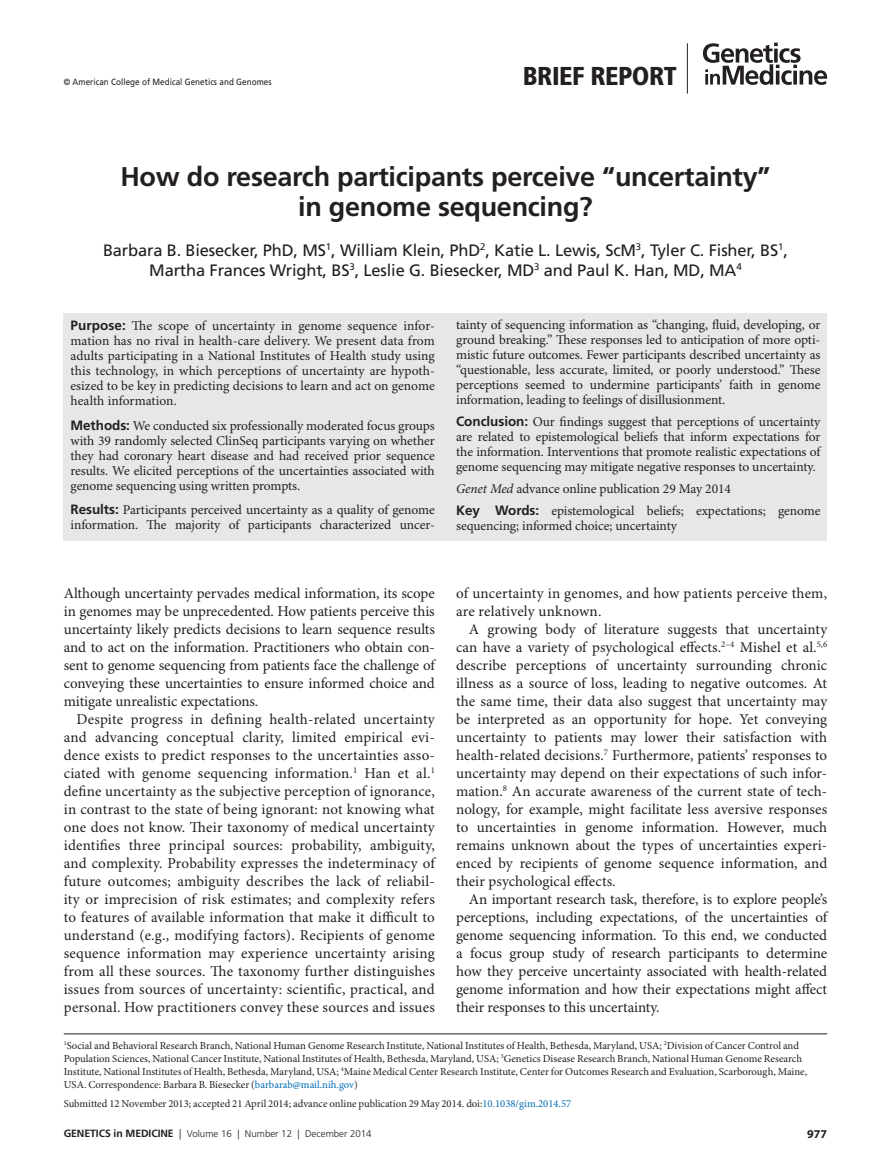
<style>
.page{position:relative;width:891px;height:1175px;background:#fff}
.page>*{position:absolute;margin:0;border:0;box-sizing:border-box;transform-origin:0 0}
.t1{font:700 27px/30px "Frutiger LT Pro";letter-spacing:-.01em;color:#231f20;text-align:center}
.t2{font:900 condensed 25.8px "Frutiger LT Pro";letter-spacing:-.02em;color:#231f20}
.t3{font:16.5px/19.8px "Frutiger LT Pro";letter-spacing:-.01em;color:#231f20;text-align:center}
.t4{font:15px/18px "Minion Pro";letter-spacing:.005em;color:#231f20;text-align:justify}
.t5{font:13.5px/15px "Minion Pro";letter-spacing:-.005em;color:#231f20;text-align:justify}
.t6{font:700 12px "Myriad Pro";color:#231f20}
.t7{font:10.65px/12.9px "Minion Pro";color:#231f20}
.t8{font:300 9.75px "Frutiger LT Pro";color:#231f20}
.t9{font:9px "Frutiger LT Pro";letter-spacing:.005em;color:#231f20;scale:.9 1}
.s1{font-family:"Frutiger LT Pro";font-weight:700}
.s2{font-style:italic}
.s3{color:#006cb3}
.s4{font-weight:700;font-size:10.5px}
.s5{font-size:10.5px}
</style>
<div class="page">
<hr style="left:687px;top:43px;width:1px;height:51px;background:#231f20">
<svg style="left:703px;top:43px;width:124px;height:42px"></svg>
<div style="left:64px;top:313px;width:763px;height:227px;background:#e6e7e9"></div>
<hr style="left:64px;top:1033px;width:763px;height:1px;background:#231f20">
<p class="t9" style="left:64px;top:76px;width:232px">© American College of Medical Genetics and Genomes</p>
<h2 class="t2" style="left:523px;top:60px;width:155px">BRIEF REPORT</h2>
<h1 class="t1" style="left:120px;top:162px;width:652px">How do research participants perceive “uncertainty” in genome sequencing?</h1>
<p class="t3" style="left:103px;top:240px;width:686px">Barbara B. Biesecker, PhD, MS<sup>1</sup>, William Klein, PhD<sup>2</sup>, Katie L. Lewis, ScM<sup>3</sup>, Tyler C. Fisher, BS<sup>1</sup>,<br>Martha Frances Wright, BS<sup>3</sup>, Leslie G. Biesecker, MD<sup>3</sup> and Paul K. Han, MD, MA<sup>4</sup></p>
<p class="t5" style="left:71px;top:318px;width:366px"><span class="s1">Purpose:</span> The scope of uncertainty in genome sequence infor&shy;mation has no rival in health-care delivery. We present data from adults participating in a National Institutes of Health study using this technology, in which perceptions of uncertainty are hypoth&shy;esized to be key in predicting decisions to learn and act on genome health information.</p>
<p class="t5" style="left:71px;top:419px;width:366px"><span class="s1">Methods:</span> We conducted six professionally moderated focus groups with 39 randomly selected ClinSeq participants varying on whether they had coronary heart disease and had received prior sequence results. We elicited perceptions of the uncertainties associated with genome sequencing using written prompts.</p>
<p class="t5" style="left:71px;top:503px;width:366px"><span class="s1">Results:</span> Participants perceived uncertainty as a quality of genome information. The majority of participants characterized uncer-</p>
<p class="t5" style="left:456px;top:318px;width:366px">tainty of sequencing information as “changing, fluid, developing, or ground breaking.” These responses led to anticipation of more opti&shy;mistic future outcomes. Fewer participants described uncertainty as “questionable, less accurate, limited, or poorly understood.” These perceptions seemed to undermine participants’ faith in genome information, leading to feelings of disillusionment.</p>
<p class="t5" style="left:456px;top:415px;width:366px"><span class="s1">Conclusion:</span> Our findings suggest that perceptions of uncertainty are related to epistemological beliefs that inform expectations for the information. Interventions that promote realistic expectations of genome sequencing may mitigate negative responses to uncertainty.</p>
<p class="t5" style="left:456px;top:478px;width:366px;line-height:21.8px"><span class="s2">Genet Med</span> advance online publication 29 May 2014<br><span class="s1">Key Words:</span> epistemological beliefs; expectations; genome</p>
<p class="t5" style="left:456px;top:518px;width:222px">sequencing; informed choice; uncertainty</p>
<p class="t4" style="left:64px;top:584px;width:373px">Although uncertainty pervades medical information, its scope in genomes may be unprecedented. How patients perceive this uncertainty likely predicts decisions to learn sequence results and to act on the information. Practitioners who obtain con&shy;sent to genome sequencing from patients face the challenge of conveying these uncertainties to ensure informed choice and mitigate unrealistic expectations.</p>
<p class="t4" style="left:64px;top:710px;width:373px;text-indent:13px">Despite progress in defining health-related uncertainty and advancing conceptual clarity, limited empirical evi&shy;dence exists to predict responses to the uncertainties asso&shy;ciated with genome sequencing information.<sup>1</sup> Han et al.<sup>1 </sup>define uncertainty as the subjective perception of ignorance, in contrast to the state of being ignorant: not knowing what one does not know. Their taxonomy of medical uncertainty identifies three principal sources: probability, ambiguity, and complexity. Probability expresses the indeterminacy of future outcomes; ambiguity describes the lack of reliabil&shy;ity or imprecision of risk estimates; and complexity refers to features of available information that make it difficult to understand (e.g., modifying factors). Recipients of genome sequence information may experience uncertainty arising from all these sources. The taxonomy further distinguishes issues from sources of uncertainty: scientific, practical, and personal. How practitioners convey these sources and issues</p>
<p class="t4" style="left:456px;top:584px;width:373px">of uncertainty in genomes, and how patients perceive them, are relatively unknown.</p>
<p class="t4" style="left:456px;top:620px;width:373px;text-indent:13px">A growing body of literature suggests that uncertainty can have a variety of psychological effects.<sup>2–4</sup> Mishel et al.<sup>5,6 </sup>describe perceptions of uncertainty surrounding chronic illness as a source of loss, leading to negative outcomes. At the same time, their data also suggest that uncertainty may be interpreted as an opportunity for hope. Yet conveying uncertainty to patients may lower their satisfaction with health-related decisions.<sup>7</sup> Furthermore, patients’ responses to uncertainty may depend on their expectations of such infor&shy;mation.<sup>8</sup> An accurate awareness of the current state of tech&shy;nology, for example, might facilitate less aversive responses to uncertainties in genome information. However, much remains unknown about the types of uncertainties experi&shy;enced by recipients of genome sequence information, and their psychological effects.</p>
<p class="t4" style="left:456px;top:890px;width:373px;text-indent:13px">An important research task, therefore, is to explore people’s perceptions, including expectations, of the uncertainties of genome sequencing information. To this end, we conducted a focus group study of research participants to determine how they perceive uncertainty associated with health-related genome information and how their expectations might affect their responses to this uncertainty.</p>
<p class="t7" style="left:64px;top:1039px;width:745px"><sup>1</sup>Social and Behavioral Research Branch, National Human Genome Research Institute, National Institutes of Health, Bethesda, Maryland, USA; <sup>2</sup>Division of Cancer Control and Population Sciences, National Cancer Institute, National Institutes of Health, Bethesda, Maryland, USA; <sup>3</sup>Genetics Disease Research Branch, National Human Genome Research Institute, National Institutes of Health, Bethesda, Maryland, USA; <sup>4</sup>Maine Medical Center Research Institute, Center for Outcomes Research and Evaluation, Scarborough, Maine, USA. Correspondence: Barbara B. Biesecker (<span class="s3">barbarab@mail.nih.gov</span>)</p>
<p class="t7" style="left:64px;top:1097px;width:509px">Submitted 12 November 2013; accepted 21 April 2014; advance online publication 29 May 2014. doi:<span class="s3">10.1038/gim.2014.57</span></p>
<p class="t8" style="left:64px;top:1128px;width:309px"><span class="s4">Genetics in medicine</span> <span class="s5">|</span> Volume 16 | Number 12 | December 2014</p>
<p class="t6" style="left:807px;top:1126px;width:21px">977</p>
</div>
